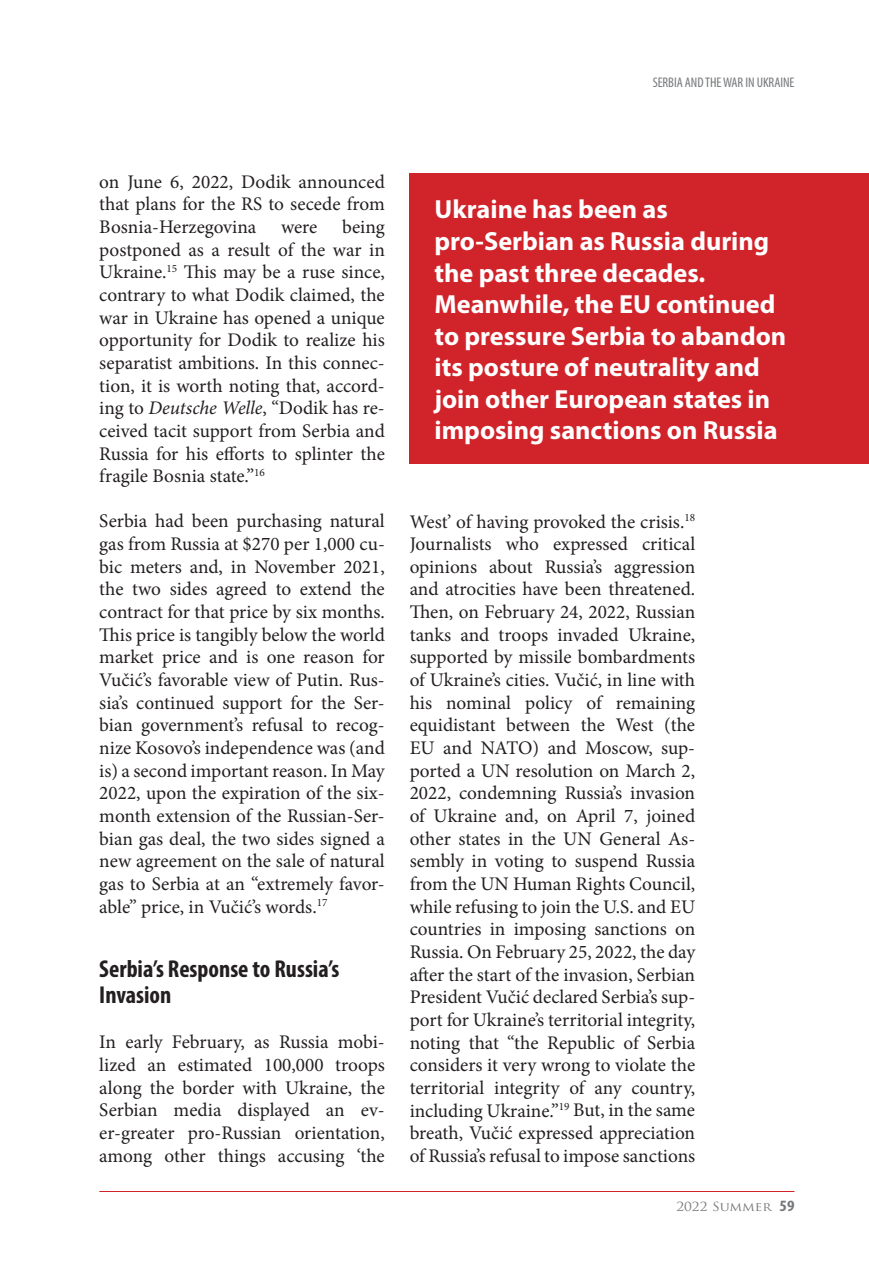
<style>
.page{position:relative;width:869px;height:1261px;background:#fff}
.page>*{position:absolute;margin:0;border:0;box-sizing:border-box;transform-origin:0 0}
.t1{font:700 26.25px/31.5px "Myriad Pro";color:#fff}
.t2{font:700 condensed 24.5px/26.2px "Myriad Pro";color:#231f20}
.t3{font:19.25px/22.6px "Minion Pro";color:#231f20;text-align:justify}
.t4{font:condensed 14px "Myriad Pro";letter-spacing:-.005em;color:#76787b}
.t5{font:12.25px "Trajan Pro";color:#76787b;scale:1.11 1}
.s1{font-style:italic}
.s2{font-family:"Myriad Pro";font-weight:700;font-stretch:condensed;font-size:15.75px}
</style>
<div class="page">
<hr style="left:99px;top:1190px;width:695px;height:1px;background:#d1232a">
<div style="left:409px;top:174px;width:459px;height:290px;background:#d1232a"></div>
<p class="t4" style="left:652px;top:74px;width:143px">SERBIA AND THE WAR IN UKRAINE</p>
<p class="t3" style="left:99px;top:170px;width:287px">on June 6, 2022, Dodik announced that plans for the RS to secede from Bosnia-Herzegovina</p>
<p class="t3" style="left:99px;top:216px;width:287px;text-indent:243px">being postponed as a result of the war in Ukraine.<sup>15</sup> This may be a ruse since, contrary to what Dodik claimed, the war in Ukraine has opened a unique opportunity for Dodik to realize his separatist ambitions. In this connec&shy;tion, it is worth noting that, accord&shy;ing to <span class="s1">Deutsche Welle</span>, “Dodik has re&shy;ceived tacit support from Serbia and Russia for his efforts to splinter the fragile Bosnia state.”<sup>16</sup></p>
<p class="t3" style="left:99px;top:510px;width:287px">Serbia had been purchasing natural gas from Russia at $270 per 1,000 cu&shy;bic meters and, in November 2021, the two sides agreed to extend the contract for that price by six months.<br>This price is tangibly below the world market price and is one reason for Vučić’s favorable view of Putin. Rus&shy;sia’s continued support for the Ser&shy;bian government’s refusal to recog&shy;nize Kosovo’s independence was (and is) a second important reason. In May 2022, upon the expiration of the six&shy;month extension of the Russian-Ser&shy;bian gas deal, the two sides signed a new agreement on the sale of natural gas to Serbia at an “extremely favor&shy;able” price, in Vučić’s words.<sup>17</sup></p>
<p class="t3" style="left:281px;top:216px;width:38px">were</p>
<p class="t2" style="left:99px;top:954px;width:241px">Serbia’s Response to Russia’s<br>Invasion</p>
<p class="t3" style="left:99px;top:1030px;width:287px">In early February, as Russia mobi&shy;lized an estimated 100,000 troops along the border with Ukraine, the Serbian media displayed an ev&shy;er-greater pro-Russian orientation, among other things accusing ‘the</p>
<h1 class="t1" style="left:434px;top:193px;width:353px">Ukraine has been as pro-Serbian as Russia during the past three decades.<br>Meanwhile, the EU continued to pressure Serbia to abandon its posture of neutrality and join other European states in imposing sanctions on Russia</h1>
<p class="t3" style="left:409px;top:510px;width:287px">West’ of having provoked the crisis.<sup>18<br></sup>Journalists who expressed critical opinions about Russia’s aggression and atrocities have been threatened.<br>Then, on February 24, 2022, Russian tanks and troops invaded Ukraine, supported by missile bombardments of Ukraine’s cities. Vučić, in line with his nominal policy of remaining equidistant between the West (the EU and NATO) and Moscow, sup&shy;ported a UN resolution on March 2, 2022, condemning Russia’s invasion of Ukraine and, on April 7, joined other states in the UN General As&shy;sembly in voting to suspend Russia from the UN Human Rights Council, while refusing to join the U.S. and EU countries in imposing sanctions on Russia. On February 25, 2022, the day after the start of the invasion, Serbian President Vučić declared Serbia’s sup&shy;port for Ukraine’s territorial integrity, noting that “the Republic of Serbia considers it very wrong to violate the territorial integrity of any country, including Ukraine.”<sup>19</sup> But, in the same breath, Vučić expressed appreciation of Russia’s refusal to impose sanctions</p>
<p class="t5" style="left:676px;top:1198px;width:108px">2022 SUMMER <span class="s2">59</span></p>
</div>
